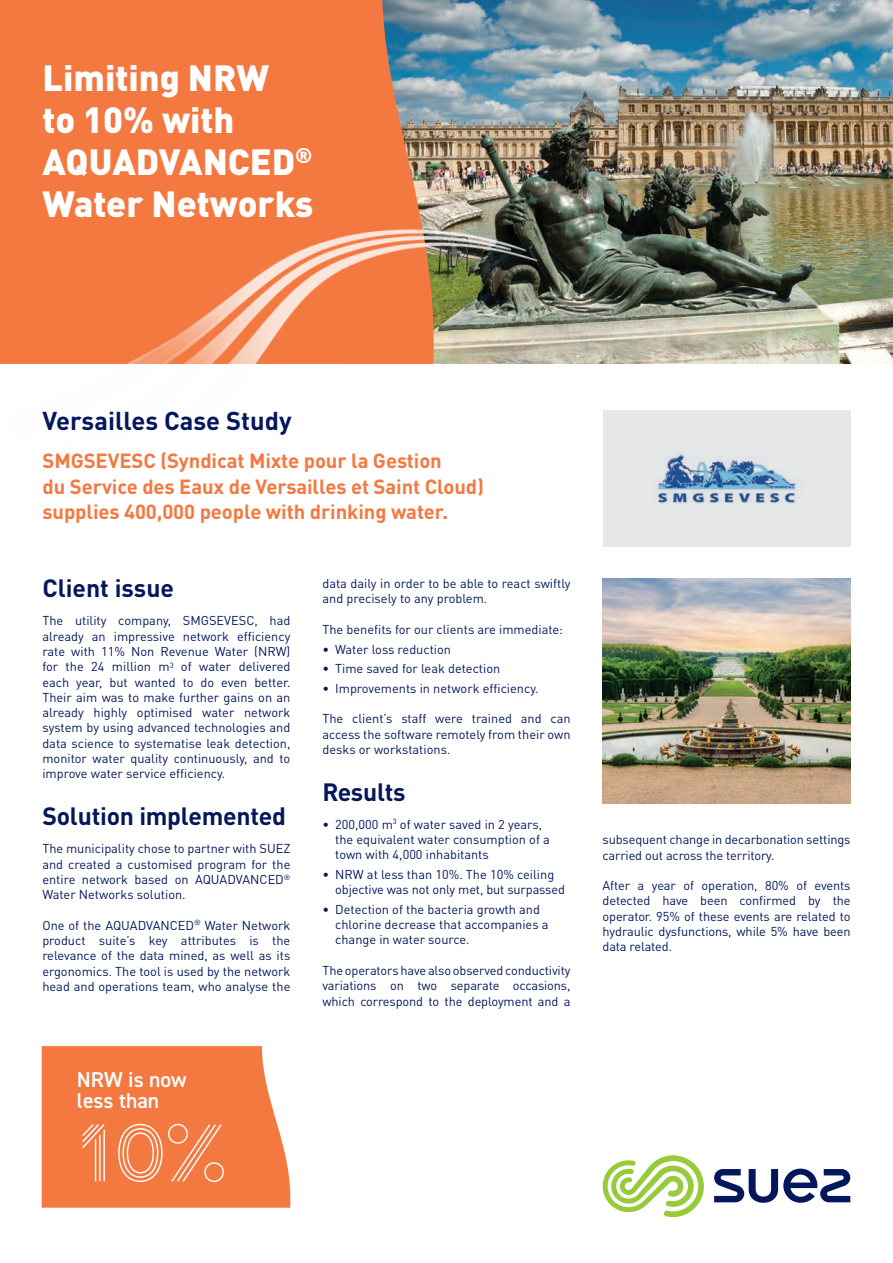
<style>
.page{position:relative;width:893px;height:1263px;background:#fff}
.page>*{position:absolute;margin:0;border:0;box-sizing:border-box;transform-origin:0 0}
.t1{font:67.5px "Suez Lines";color:#fff}
.t2{font:900 36px/42px "DIN Pro";color:#fff}
.t3{font:700 25.5px "DIN Pro";color:#04175c}
.t4{font:700 24.75px "DIN Pro";letter-spacing:-.01em;color:#04175c}
.t5{font:600 21.6px/21.6px "DIN2014";color:#fff}
.t6{font:700 20.25px/25.5px "DIN Pro";letter-spacing:-.005em;color:#f37941}
.t7{font:12.75px/15.3px "DIN Pro";color:#04175c;text-align:justify}
</style>
<div class="page">
<img style="left:439px;top:0;width:454px;height:364px">
<svg style="left:0;top:0;width:439px;height:198px;background:#e77b49"></svg>
<img style="left:0;top:198px;width:565px;height:166px">
<svg style="left:603px;top:1155px;width:101px;height:62px"></svg>
<svg style="left:714px;top:1168px;width:136px;height:35px"></svg>
<div style="left:42px;top:1046px;width:249px;height:162px;background:#f37941"></div>
<img style="left:603px;top:578px;width:247px;height:226px">
<div style="left:603px;top:410px;width:247px;height:136px;background:#e6e7e9"></div>
<img style="left:653px;top:453px;width:144px;height:51px">
<h2 class="t2" style="left:43px;top:55px;width:272px">Limiting NRW<br>to 10% with<br>AQUADVANCED<sup>®<br></sup>Water Networks</h2>
<h3 class="t3" style="left:43px;top:401px;width:251px">Versailles Case Study</h3>
<h3 class="t6" style="left:43px;top:447px;width:443px">SMGSEVESC (Syndicat Mixte pour la Gestion<br>du Service des Eaux de Versailles et Saint Cloud) supplies 400,000 people with drinking water.</h3>
<h3 class="t4" style="left:42px;top:569px;width:133px">Client issue</h3>
<p class="t7" style="left:42px;top:612px;width:250px">The utility company, SMGSEVESC, had already an impressive network efficiency rate with 11% Non Revenue Water (NRW) for the 24 million m<sup>3</sup> of water delivered each year, but wanted to do even better.<br>Their aim was to make further gains on an already highly optimised water network system by using advanced technologies and data science to systematise leak detection, monitor water quality continuously, and to improve water service efficiency.</p>
<h3 class="t4" style="left:42px;top:797px;width:245px">Solution implemented</h3>
<p class="t7" style="left:42px;top:840px;width:250px">The municipality chose to partner with SUEZ and created a customised program for the entire network based on AQUADVANCED<sup>® </sup>Water Networks solution.</p>
<p class="t7" style="left:42px;top:917px;width:250px">One of the AQUADVANCED<sup>®</sup> Water Network product suite’s key attributes is the relevance of the data mined, as well as its ergonomics. The tool is used by the network head and operations team, who analyse the</p>
<h3 class="t5" style="left:77px;top:1068px;width:111px">NRW is now less than</h3>
<h1 class="t1" style="left:77px;top:1113px;width:153px">10%</h1>
<p class="t7" style="left:322px;top:575px;width:250px">data daily in order to be able to react swiftly and precisely to any problem.</p>
<p class="t7" style="left:322px;top:621px;width:242px">The benefits for our clients are immediate:</p>
<p class="t7" style="left:322px;top:641px;width:130px">• Water loss reduction</p>
<p class="t7" style="left:322px;top:660px;width:179px">• Time saved for leak detection</p>
<p class="t7" style="left:322px;top:680px;width:218px">• Improvements in network efficiency.</p>
<p class="t7" style="left:322px;top:710px;width:250px">The client’s staff were trained and can access the software remotely from their own desks or workstations.</p>
<h3 class="t4" style="left:322px;top:772px;width:85px">Results</h3>
<p class="t7" style="left:335px;top:816px;width:216px;text-align:left;text-indent:-13px">• 200,000 m<sup>3</sup> of water saved in 2 years, the equivalent water consumption of a town with 4,000 inhabitants</p>
<p class="t7" style="left:335px;top:866px;width:231px;text-indent:-13px">• NRW at less than 10%. The 10% ceiling objective was not only met, but surpassed</p>
<p class="t7" style="left:335px;top:901px;width:215px;text-align:left;text-indent:-13px">• Detection of the bacteria growth and chlorine decrease that accompanies a change in water source.</p>
<p class="t7" style="left:322px;top:962px;width:250px">The operators have also observed conductivity variations on two separate occasions, which correspond to the deployment and a</p>
<p class="t7" style="left:603px;top:831px;width:250px">subsequent change in decarbonation settings carried out across the territory.</p>
<p class="t7" style="left:603px;top:877px;width:250px">After a year of operation, 80% of events detected have been confirmed by the operator. 95% of these events are related to hydraulic dysfunctions, while 5% have been data related.</p>
</div>
